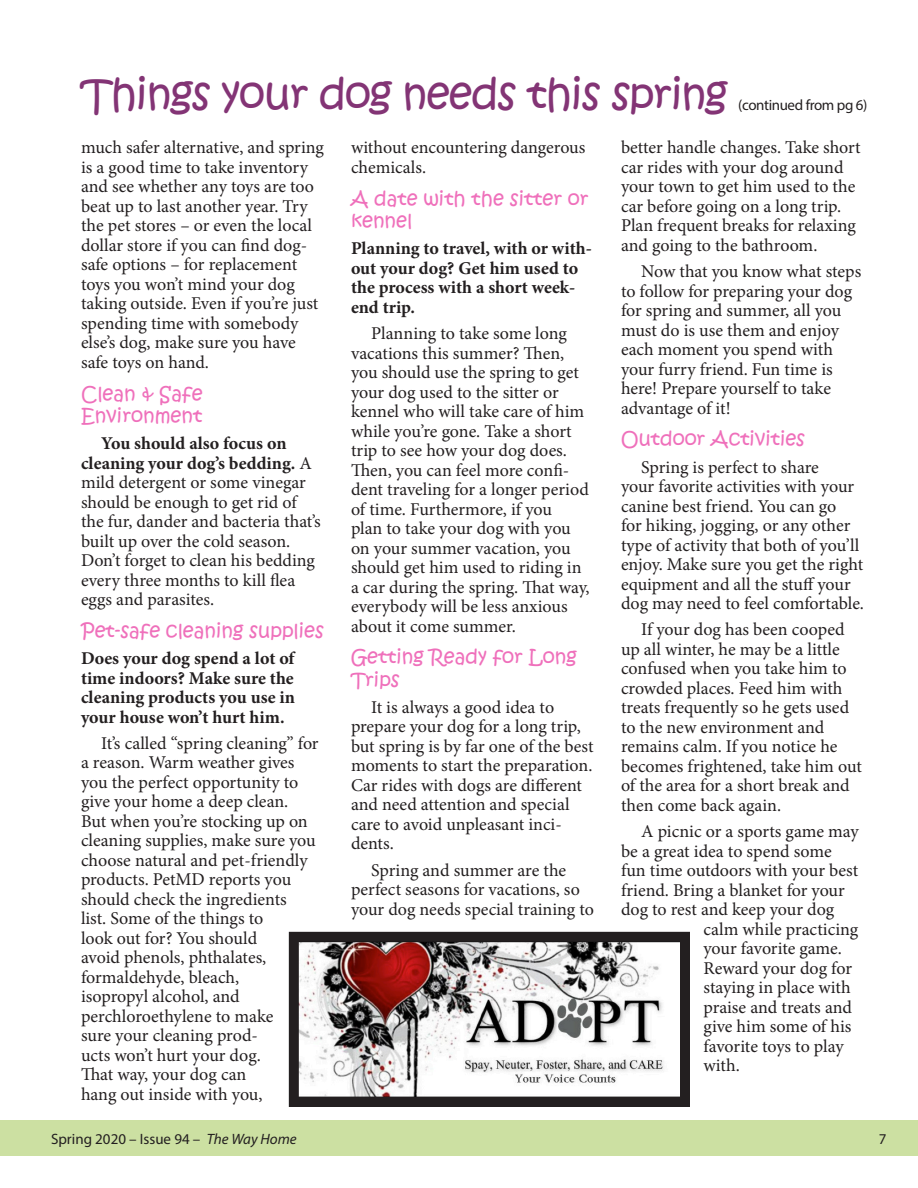
<style>
.page{position:relative;width:918px;height:1188px;background:#fff}
.page>*{position:absolute;margin:0;border:0;box-sizing:border-box;transform-origin:0 0}
.headlines{font:42px "Kristen ITC";letter-spacing:-.025em;color:#833475}
.subhead{font:19.5px/22.5px "Kristen ITC";color:#ef70bb}
.body{font:18px/19.5px "Minion Pro";letter-spacing:-.005em;color:#231f20}
.body_bold{font:700 18px/19.5px "Minion Pro";color:#231f20;text-align:justify}
.headlines-2{font:15px "Myriad Pro";color:#231f20}
.headlines-3{font:15px "Myriad Pro";letter-spacing:-.025em;color:#231f20}
.s1{font-weight:700}
.s2{font-style:italic}
</style>
<div class="page">
<img style="left:300px;top:943px;width:364px;height:153px">
<div style="left:289px;top:932px;width:401px;height:175px;border:10px solid #231f20"></div>
<div style="left:0;top:1120px;width:918px;height:36px;background:#cce0a2"></div>
<p class="headlines" style="left:81px;top:67px;width:648px">Things your dog needs this spring</p>
<p class="headlines-3" style="left:738px;top:96px;width:131px">(continued from pg 6)</p>
<p class="body" style="left:81px;top:138px;width:245px">much safer alternative, and spring is a good time to take inventory and see whether any toys are too beat up to last another year. Try the pet stores – or even the local dollar store if you can find dog&shy;safe options – for replacement toys you won’t mind your dog taking outside. Even if you’re just spending time with somebody else’s dog, make sure you have safe toys on hand.</p>
<p class="subhead" style="left:81px;top:383px;width:123px">Clean &amp; Safe<br>Environment</p>
<p class="body" style="left:81px;top:434px;width:241px;text-indent:20px"><span class="s1">You should also focus on cleaning your dog’s bedding.</span> A mild detergent or some vinegar should be enough to get rid of the fur, dander and bacteria that’s built up over the cold season.<br>Don’t forget to clean his bedding every three months to kill flea eggs and parasites.</p>
<p class="subhead" style="left:81px;top:620px;width:245px">Pet-safe cleaning supplies</p>
<p class="body_bold" style="left:81px;top:648px;width:216px">Does your dog spend a lot of time indoors? Make sure the cleaning products you use in your house won’t hurt him.</p>
<p class="body" style="left:81px;top:734px;width:239px;text-indent:20px">It’s called “spring cleaning” for a reason. Warm weather gives you the perfect opportunity to give your home a deep clean.<br>But when you’re stocking up on cleaning supplies, make sure you choose natural and pet-friendly products. PetMD reports you should check the ingredients<br>list. Some of the things to<br>look out for? You should<br>avoid phenols, phthalates, formaldehyde, bleach,<br>isopropyl alcohol, and perchloroethylene to make<br>sure your cleaning prod-<br>ucts won’t hurt your dog.<br>That way, your dog can<br>hang out inside with you,</p>
<p class="body" style="left:351px;top:138px;width:236px">without encountering dangerous chemicals.</p>
<p class="subhead" style="left:351px;top:188px;width:239px">A date with the sitter or kennel</p>
<p class="body_bold" style="left:351px;top:239px;width:242px;text-align:left">Planning to travel, with or with&shy;out your dog? Get him used to the process with a short week&shy;end trip.</p>
<p class="body" style="left:351px;top:324px;width:240px;text-indent:20px">Planning to take some long vacations this summer? Then, you should use the spring to get your dog used to the sitter or kennel who will take care of him while you’re gone. Take a short trip to see how your dog does.<br>Then, you can feel more confi&shy;dent traveling for a longer period of time. Furthermore, if you<br>plan to take your dog with you on your summer vacation, you should get him used to riding in a car during the spring. That way, everybody will be less anxious about it come summer.</p>
<p class="subhead" style="left:351px;top:646px;width:227px">Getting Ready for Long<br>Trips</p>
<p class="body" style="left:351px;top:698px;width:244px;text-indent:20px">It is always a good idea to prepare your dog for a long trip, but spring is by far one of the best moments to start the preparation.<br>Car rides with dogs are different and need attention and special care to avoid unpleasant inci&shy;dents.</p>
<p class="body" style="left:351px;top:860px;width:244px;text-indent:20px">Spring and summer are the perfect seasons for vacations, so your dog needs special training to</p>
<p class="body" style="left:621px;top:138px;width:241px">better handle changes. Take short car rides with your dog around your town to get him used to the car before going on a long trip.<br>Plan frequent breaks for relaxing and going to the bathroom.</p>
<p class="body" style="left:621px;top:262px;width:242px;text-indent:20px">Now that you know what steps to follow for preparing your dog for spring and summer, all you must do is use them and enjoy each moment you spend with your furry friend. Fun time is here! Prepare yourself to take advantage of it!</p>
<p class="subhead" style="left:621px;top:428px;width:186px">Outdoor Activities</p>
<p class="body" style="left:621px;top:457px;width:245px;text-indent:20px">Spring is perfect to share<br>your favorite activities with your canine best friend. You can go<br>for hiking, jogging, or any other type of activity that both of you’ll enjoy. Make sure you get the right equipment and all the stuff your dog may need to feel comfortable.</p>
<p class="body" style="left:621px;top:620px;width:242px;text-indent:20px">If your dog has been cooped up all winter, he may be a little confused when you take him to crowded places. Feed him with treats frequently so he gets used to the new environment and remains calm. If you notice he becomes frightened, take him out of the area for a short break and then come back again.</p>
<p class="body" style="left:641px;top:822px;width:219px">A picnic or a sports game may</p>
<p class="body" style="left:621px;top:841px;width:212px">be a great idea to spend some</p>
<p class="body" style="left:621px;top:861px;width:239px">fun time outdoors with your best</p>
<p class="body" style="left:621px;top:880px;width:225px">friend. Bring a blanket for your</p>
<p class="body" style="left:621px;top:900px;width:215px">dog to rest and keep your dog</p>
<p class="body" style="left:704px;top:919px;width:156px">calm while practicing</p>
<p class="body" style="left:704px;top:939px;width:140px">your favorite game.</p>
<p class="body" style="left:704px;top:958px;width:150px">Reward your dog for</p>
<p class="body" style="left:704px;top:978px;width:149px">staying in place with</p>
<p class="body" style="left:704px;top:997px;width:150px">praise and treats and</p>
<p class="body" style="left:704px;top:1017px;width:149px">give him some of his</p>
<p class="body" style="left:704px;top:1036px;width:142px">favorite toys to play</p>
<p class="body" style="left:704px;top:1056px;width:38px">with.</p>
<p class="headlines-2" style="left:51px;top:1129px;width:247px">Spring 2020 – Issue 94 – <span class="s2">The Way Home</span></p>
<p class="headlines-2" style="left:879px;top:1129px;width:9px">7</p>
</div>
